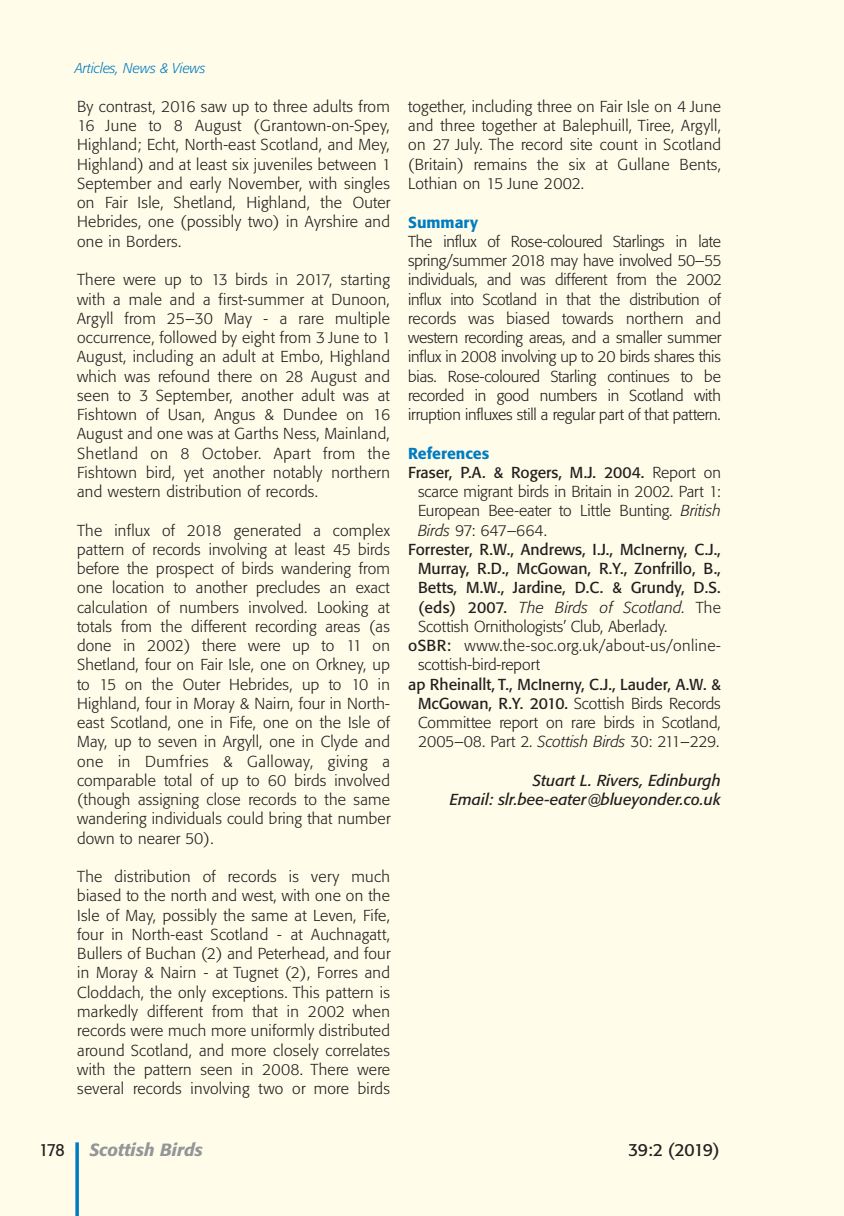
<style>
.page{position:relative;width:844px;height:1216px;background:#fff}
.page>*{position:absolute;margin:0;border:0;box-sizing:border-box;transform-origin:0 0}
.t1{font:italic 500 17.5px "Formata BQ";color:#939598}
.t2{font:17.5px "Formata BQ";letter-spacing:-.055em;color:#231f20}
.t3{font:17.5px "Formata BQ";letter-spacing:-.055em;color:#231f20;scale:.9 1}
.t4{font:300 15.75px/19.2px "Formata BQ";letter-spacing:.01em;color:#231f20;text-align:justify}
.t5{font:15.75px "Formata BQ";color:#231f20}
.t6{font:italic 15.75px/19.2px "Formata BQ";color:#231f20;text-align:right}
.t7{font:italic 300 15.75px "Formata BQ";letter-spacing:.015em;color:#231f20}
.t8{font:500 15.75px "Formata BQ";color:#007cc2}
.t9{font:italic 300 14px "Formata BQ";color:#007cc2}
.s1{font-weight:300}
.s2{font-style:italic}
.s3{font-weight:400;font-style:normal}
.s4{font-style:normal}
.s5{font-weight:400}
</style>
<div class="page">
<div style="left:0;top:0;width:843px;height:1215px;background:#fffde9"></div>
<svg style="left:75px;top:1142px;width:4px;height:73px"></svg>
<p class="t9" style="left:75px;top:62px;width:132px">Articles, News &amp; Views</p>
<p class="t4" style="left:77px;top:98px;width:315px">By contrast, 2016 saw up to three adults from 16 June to 8 August (Grantown-on-Spey, Highland; Echt, North-east Scotland, and Mey, Highland) and at least six juveniles between 1<br>September and early November, with singles on Fair Isle, Shetland, Highland, the Outer Hebrides, one (possibly two) in Ayrshire and one in Borders.</p>
<p class="t4" style="left:77px;top:271px;width:315px">There were up to 13 birds in 2017, starting with a male and a first-summer at Dunoon, Argyll from 25–30 May - a rare multiple occurrence, followed by eight from 3 June to 1<br>August, including an adult at Embo, Highland which was refound there on 28 August and seen to 3 September, another adult was at Fishtown of Usan, Angus &amp; Dundee on 16<br>August and one was at Garths Ness, Mainland, Shetland on 8 October. Apart from the Fishtown bird, yet another notably northern and western distribution of records.</p>
<p class="t4" style="left:77px;top:521px;width:315px">The influx of 2018 generated a complex pattern of records involving at least 45 birds before the prospect of birds wandering from one location to another precludes an exact calculation of numbers involved. Looking at totals from the different recording areas (as done in 2002) there were up to 11 on Shetland, four on Fair Isle, one on Orkney, up to 15 on the Outer Hebrides, up to 10 in Highland, four in Moray &amp; Nairn, four in North&shy;east Scotland, one in Fife, one on the Isle of May, up to seven in Argyll, one in Clyde and one in Dumfries &amp; Galloway, giving a comparable total of up to 60 birds involved (though assigning close records to the same wandering individuals could bring that number down to nearer 50).</p>
<p class="t4" style="left:77px;top:868px;width:315px">The distribution of records is very much biased to the north and west, with one on the Isle of May, possibly the same at Leven, Fife, four in North-east Scotland - at Auchnagatt, Bullers of Buchan (2) and Peterhead, and four in Moray &amp; Nairn - at Tugnet (2), Forres and Cloddach, the only exceptions. This pattern is markedly different from that in 2002 when records were much more uniformly distributed around Scotland, and more closely correlates with the pattern seen in 2008. There were several records involving two or more birds</p>
<p class="t4" style="left:408px;top:98px;width:314px">together, including three on Fair Isle on 4 June and three together at Balephuill, Tiree, Argyll, on 27 July. The record site count in Scotland (Britain) remains the six at Gullane Bents, Lothian on 15 June 2002.</p>
<p class="t8" style="left:408px;top:215px;width:71px">Summary</p>
<p class="t4" style="left:408px;top:233px;width:315px">The influx of Rose-coloured Starlings in late spring/summer 2018 may have involved 50–55 individuals, and was different from the 2002 influx into Scotland in that the distribution of records was biased towards northern and western recording areas, and a smaller summer influx in 2008 involving up to 20 birds shares this bias. Rose-coloured Starling continues to be recorded in good numbers in Scotland with irruption influxes still a regular part of that pattern.</p>
<p class="t8" style="left:408px;top:446px;width:83px">References</p>
<p class="t5" style="left:408px;top:465px;width:314px">Fraser, P.A. &amp; Rogers, M.J. 2004. <span class="s1">Report on</span></p>
<p class="t4" style="left:418px;top:483px;width:304px">scarce migrant birds in Britain in 2002. Part 1:</p>
<p class="t4" style="left:418px;top:502px;width:304px">European Bee-eater to Little Bunting. <span class="s2">British</span></p>
<p class="t4" style="left:418px;top:521px;width:130px"><span class="s2">Birds</span> 97: 647–664.</p>
<p class="t5" style="left:408px;top:542px;width:314px">Forrester, R.W., Andrews, I.J., McInerny, C.J.,</p>
<p class="t5" style="left:418px;top:562px;width:304px">Murray, R.D., McGowan, R.Y., Zonfrillo, B.,</p>
<p class="t5" style="left:418px;top:581px;width:304px">Betts, M.W., Jardine, D.C. &amp; Grundy, D.S.</p>
<p class="t7" style="left:418px;top:600px;width:304px"><span class="s3">(eds) 2007.</span> The Birds of Scotland. <span class="s4">The</span></p>
<p class="t4" style="left:418px;top:618px;width:251px">Scottish Ornithologists’ Club, Aberlady.</p>
<p class="t4" style="left:408px;top:637px;width:314px"><span class="s5">oSBR:</span> www.the-soc.org.uk/about-us/online-</p>
<p class="t4" style="left:418px;top:656px;width:123px">scottish-bird-report</p>
<p class="t4" style="left:418px;top:675px;width:304px;text-indent:-10px"><span class="s5">ap Rheinallt, T., McInerny, C.J., Lauder, A.W. &amp; McGowan, R.Y. 2010.</span> Scottish Birds Records Committee report on rare birds in Scotland, 2005–08. Part 2. <span class="s2">Scottish Birds</span> 30: 211–229.</p>
<p class="t6" style="left:450px;top:772px;width:272px">Stuart L. Rivers, Edinburgh<br>Email: slr.bee-eater@blueyonder.co.uk</p>
<p class="t3" style="left:39px;top:1142px;width:30px">178</p>
<p class="t1" style="left:89px;top:1142px;width:115px">Scottish Birds</p>
<p class="t2" style="left:628px;top:1141px;width:93px">39:2 (2019)</p>
</div>
